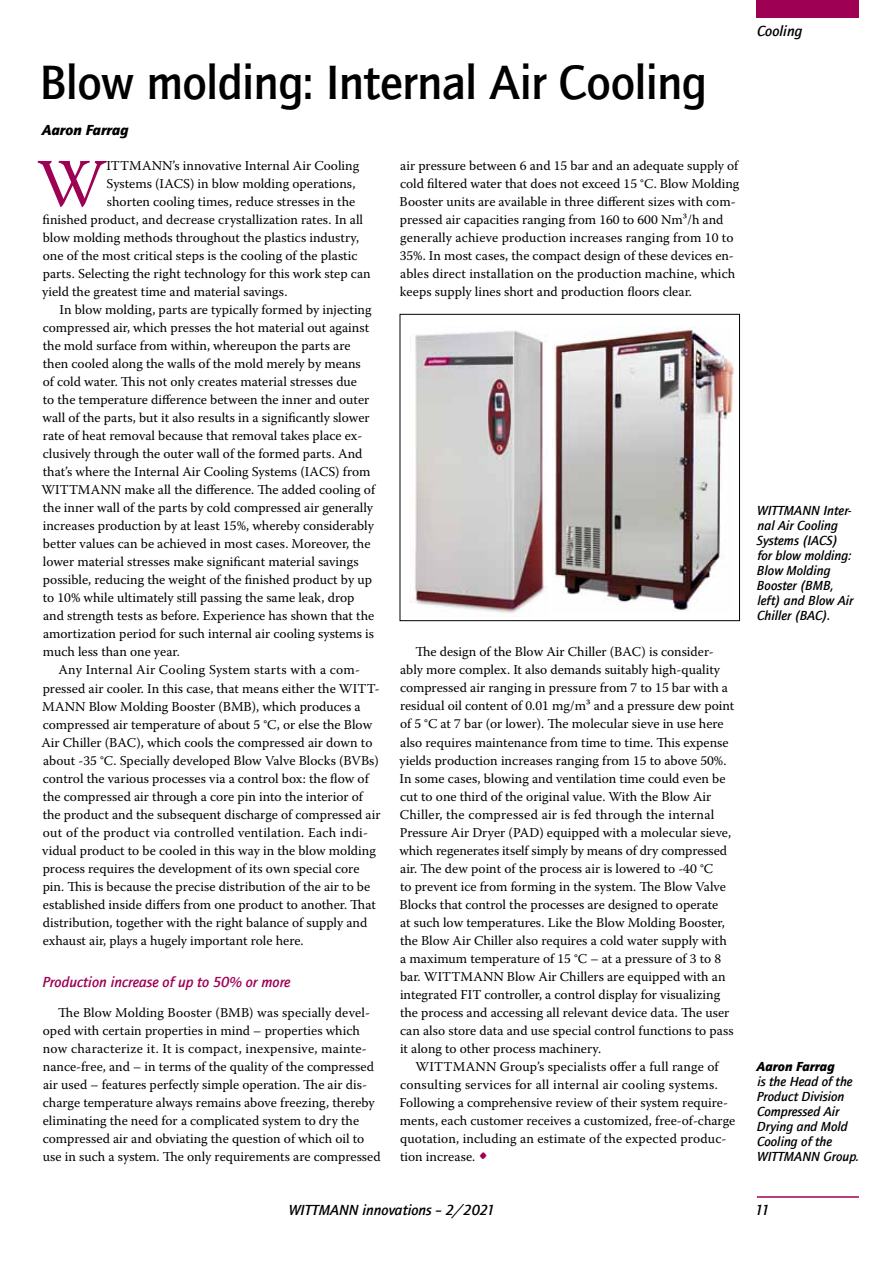
<style>
.page{position:relative;width:893px;height:1263px;background:#fff}
.page>*{position:absolute;margin:0;border:0;box-sizing:border-box;transform-origin:0 0}
.t1{font:68.25px "Warnock Pro";color:#9e0054}
.t2{font:500 49.5px "Quay Sans ITC Com";letter-spacing:-.015em;color:#000}
.t3{font:italic 500 15px "Quay Sans ITC Com";color:#000}
.t4{font:italic 500 15px "Quay Sans ITC Com";color:#9e0054}
.t5{font:italic 900 15px "Quay Sans ITC Com";color:#000}
.t6{font:13.5px/18px "Warnock Pro";color:#000}
.t7{font:italic 500 13.5px/15px "Quay Sans ITC Com";color:#000}
.t8{font:13.5px "Warnock Pro";letter-spacing:.02em;color:#000}
.t9{font:italic 900 13.5px "Quay Sans ITC Com";color:#000}
.s1{font-size:24px;color:#9e0054}
</style>
<div class="page">
<div style="left:757px;top:0;width:102px;height:18px;background:#9e0054"></div>
<hr style="left:757px;top:1196px;width:102px;height:2px;background:#9e0054">
<img style="left:410px;top:330px;width:137px;height:284px">
<img style="left:552px;top:327px;width:182px;height:285px">
<div style="left:400px;top:314px;width:340px;height:307px;border:1px solid #000"></div>
<h2 class="t2" style="left:39px;top:52px;width:669px">Blow molding: Internal Air Cooling</h2>
<p class="t5" style="left:42px;top:120px;width:88px">Aaron Farrag</p>
<h1 class="t1" style="left:37px;top:142px;width:71px">W</h1>
<p class="t6" style="left:106px;top:156px;width:254px">ITTMANN’s innovative Internal Air Cooling</p>
<p class="t6" style="left:107px;top:174px;width:250px">Systems (IACS) in blow molding operations,</p>
<p class="t6" style="left:107px;top:192px;width:250px">shorten cooling times, reduce stresses in the</p>
<p class="t6" style="left:43px;top:210px;width:322px">finished product, and decrease crystallization rates. In all</p>
<p class="t6" style="left:43px;top:228px;width:318px">blow molding methods throughout the plastics industry,</p>
<p class="t6" style="left:43px;top:246px;width:316px">one of the most critical steps is the cooling of the plastic</p>
<p class="t6" style="left:43px;top:264px;width:330px">parts. Selecting the right technology for this work step can</p>
<p class="t6" style="left:42px;top:282px;width:247px">yield the greatest time and material savings.</p>
<p class="t6" style="left:59px;top:300px;width:314px">In blow molding, parts are typically formed by injecting</p>
<p class="t6" style="left:43px;top:318px;width:328px">compressed air, which presses the hot material out against</p>
<p class="t6" style="left:43px;top:336px;width:309px">the mold surface from within, whereupon the parts are</p>
<p class="t6" style="left:43px;top:354px;width:320px">then cooled along the walls of the mold merely by means</p>
<p class="t6" style="left:43px;top:372px;width:316px">of cold water. This not only creates material stresses due</p>
<p class="t6" style="left:43px;top:390px;width:328px">to the temperature difference between the inner and outer</p>
<p class="t6" style="left:42px;top:408px;width:329px">wall of the parts, but it also results in a significantly slower</p>
<p class="t6" style="left:43px;top:426px;width:321px">rate of heat removal because that removal takes place ex-</p>
<p class="t6" style="left:43px;top:444px;width:321px">clusively through the outer wall of the formed parts. And</p>
<p class="t6" style="left:43px;top:462px;width:329px">that’s where the Internal Air Cooling Systems (IACS) from</p>
<p class="t6" style="left:41px;top:481px;width:335px">WITTMANN make all the difference. The added cooling of</p>
<p class="t6" style="left:43px;top:499px;width:332px">the inner wall of the parts by cold compressed air generally</p>
<p class="t6" style="left:43px;top:517px;width:333px">increases production by at least 15%, whereby considerably</p>
<p class="t6" style="left:43px;top:535px;width:329px">better values can be achieved in most cases. Moreover, the</p>
<p class="t6" style="left:43px;top:553px;width:317px">lower material stresses make significant material savings</p>
<p class="t6" style="left:43px;top:571px;width:331px">possible, reducing the weight of the finished product by up</p>
<p class="t6" style="left:43px;top:589px;width:313px">to 10% while ultimately still passing the same leak, drop</p>
<p class="t6" style="left:43px;top:607px;width:333px">and strength tests as before. Experience has shown that the</p>
<p class="t6" style="left:43px;top:625px;width:333px">amortization period for such internal air cooling systems is</p>
<p class="t6" style="left:43px;top:643px;width:139px">much less than one year.</p>
<p class="t8" style="left:58px;top:662px;width:303px">Any Internal Air Cooling System starts with a com-</p>
<p class="t6" style="left:43px;top:679px;width:339px">pressed air cooler. In this case, that means either the WITT-</p>
<p class="t6" style="left:42px;top:697px;width:320px">MANN Blow Molding Booster (BMB), which produces a</p>
<p class="t6" style="left:43px;top:715px;width:331px">compressed air temperature of about 5 °C, or else the Blow</p>
<p class="t6" style="left:41px;top:733px;width:333px">Air Chiller (BAC), which cools the compressed air down to</p>
<p class="t6" style="left:43px;top:751px;width:337px">about -35 °C. Specially developed Blow Valve Blocks (BVBs)</p>
<p class="t6" style="left:43px;top:769px;width:327px">control the various processes via a control box: the flow of</p>
<p class="t6" style="left:43px;top:787px;width:322px">the compressed air through a core pin into the interior of</p>
<p class="t6" style="left:43px;top:805px;width:339px">the product and the subsequent discharge of compressed air</p>
<p class="t8" style="left:43px;top:824px;width:327px">out of the product via controlled ventilation. Each indi-</p>
<p class="t6" style="left:42px;top:841px;width:335px">vidual product to be cooled in this way in the blow molding</p>
<p class="t6" style="left:43px;top:859px;width:318px">process requires the development of its own special core</p>
<p class="t6" style="left:43px;top:877px;width:329px">pin. This is because the precise distribution of the air to be</p>
<p class="t6" style="left:43px;top:895px;width:334px">established inside differs from one product to another. That</p>
<p class="t6" style="left:43px;top:913px;width:326px">distribution, together with the right balance of supply and</p>
<p class="t6" style="left:43px;top:931px;width:262px">exhaust air, plays a hugely important role here.</p>
<p class="t4" style="left:43px;top:972px;width:250px">Production increase of up to 50% or more</p>
<p class="t6" style="left:43px;top:1003px;width:339px;text-indent:15px">The Blow Molding Booster (BMB) was specially devel&shy;oped with certain properties in mind – properties which now characterize it. It is compact, inexpensive, mainte&shy;nance-free, and – in terms of the quality of the compressed air used – features perfectly simple operation. The air dis&shy;charge temperature always remains above freezing, thereby eliminating the need for a complicated system to dry the compressed air and obviating the question of which oil to use in such a system. The only requirements are compressed</p>
<p class="t6" style="left:400px;top:156px;width:341px">air pressure between 6 and 15 bar and an adequate supply of cold filtered water that does not exceed 15 °C. Blow Molding Booster units are available in three different sizes with com&shy;pressed air capacities ranging from 160 to 600 Nm³/h and generally achieve production increases ranging from 10 to 35%. In most cases, the compact design of these devices en&shy;ables direct installation on the production machine, which keeps supply lines short and production floors clear.</p>
<p class="t6" style="left:399px;top:643px;width:336px;text-indent:16px">The design of the Blow Air Chiller (BAC) is consider&shy;ably more complex. It also demands suitably high-quality compressed air ranging in pressure from 7 to 15 bar with a residual oil content of 0.01 mg/m³ and a pressure dew point of 5 °C at 7 bar (or lower). The molecular sieve in use here also requires maintenance from time to time. This expense yields production increases ranging from 15 to above 50%.<br>In some cases, blowing and ventilation time could even be cut to one third of the original value. With the Blow Air Chiller, the compressed air is fed through the internal Pressure Air Dryer (PAD) equipped with a molecular sieve, which regenerates itself simply by means of dry compressed air. The dew point of the process air is lowered to -40 °C<br>to prevent ice from forming in the system. The Blow Valve Blocks that control the processes are designed to operate<br>at such low temperatures. Like the Blow Molding Booster, the Blow Air Chiller also requires a cold water supply with a maximum temperature of 15 °C – at a pressure of 3 to 8 bar. WITTMANN Blow Air Chillers are equipped with an integrated FIT controller, a control display for visualizing the process and accessing all relevant device data. The user can also store data and use special control functions to pass it along to other process machinery.</p>
<p class="t6" style="left:400px;top:1057px;width:337px;text-indent:16px">WITTMANN Group’s specialists offer a full range of consulting services for all internal air cooling systems.<br>Following a comprehensive review of their system require&shy;ments, each customer receives a customized, free-of-charge quotation, including an estimate of the expected produc&shy;tion increase. <span class="s1">•</span></p>
<p class="t3" style="left:757px;top:22px;width:47px">Cooling</p>
<p class="t7" style="left:757px;top:503px;width:98px">WITTMANN Inter&shy;nal Air Cooling<br>Systems (IACS) for blow molding:<br>Blow Molding<br>Booster (BMB, left) and Blow Air<br>Chiller (BAC).</p>
<p class="t9" style="left:756px;top:1057px;width:80px">Aaron Farrag</p>
<p class="t7" style="left:757px;top:1073px;width:104px">is the Head of the<br>Product Division<br>Compressed Air<br>Drying and Mold<br>Cooling of the<br>WITTMANN Group.</p>
<p class="t3" style="left:289px;top:1201px;width:208px">WITTMANN innovations – 2/2021</p>
<p class="t3" style="left:755px;top:1201px;width:16px">11</p>
</div>
